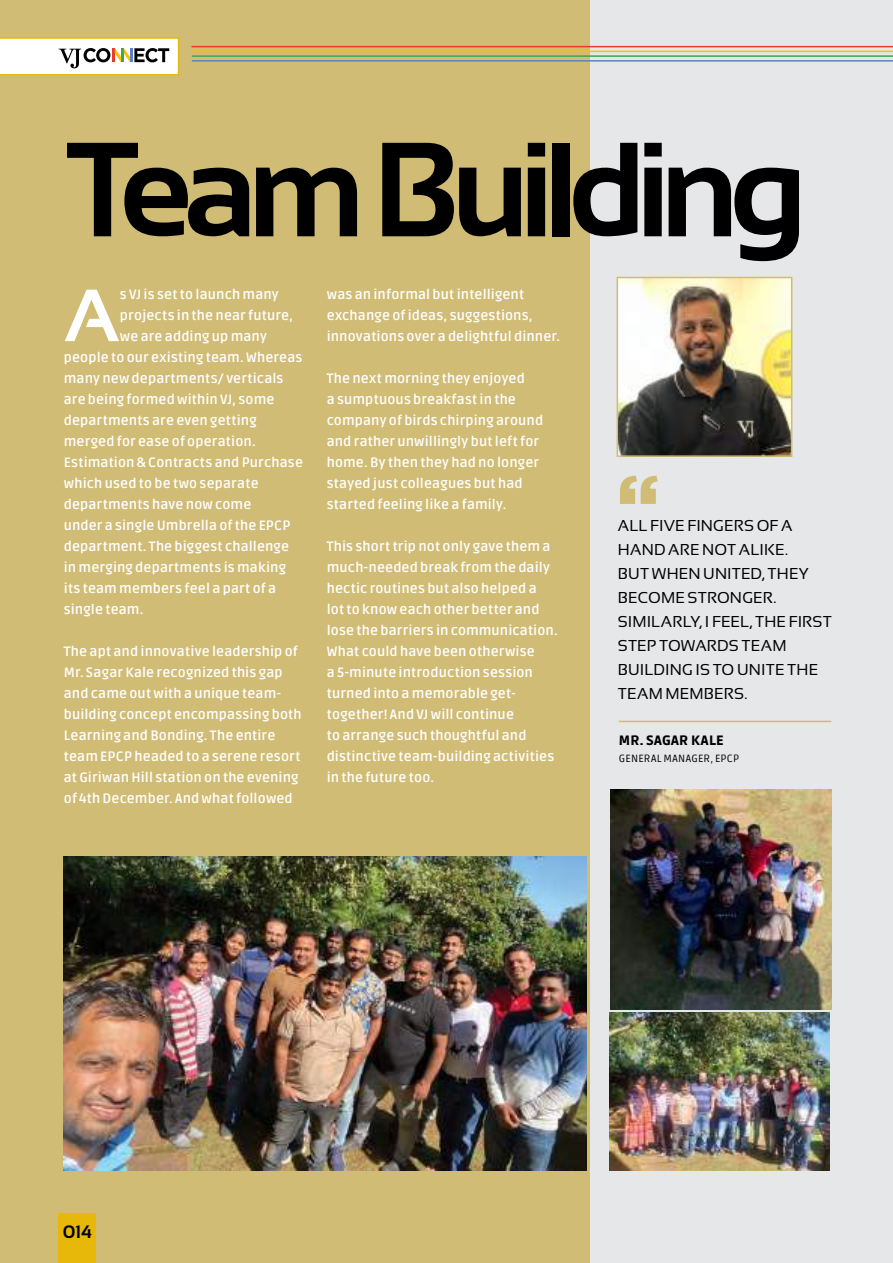
<style>
.page{position:relative;width:893px;height:1263px;background:#fff}
.page>*{position:absolute;margin:0;border:0;box-sizing:border-box;transform-origin:0 0}
.t1{font:700 133.95px "Sansation";letter-spacing:-.07em;color:#000}
.t2{font:900 78px "Gotham";color:#d1bc76}
.t3{font:700 73.65px "Sansation";color:#fff}
.t4{font:700 18px "Sansation";color:#000}
.t5{font:15.75px/24px "Sansation";letter-spacing:.01em;color:#000}
.t6{font:700 13.5px/21px "Ruda";letter-spacing:.01em;color:#fff}
.t7{font:900 13.5px "Ruda";letter-spacing:.025em;color:#000}
.t8{font:10.5px "Ruda";letter-spacing:.02em;color:#000}
</style>
<div class="page">
<div style="left:590px;top:0;width:303px;height:1263px;background:#e6e7e8"></div>
<div style="left:0;top:0;width:590px;height:1263px;background:#d1bc76"></div>
<img style="left:64px;top:856px;width:523px;height:314px">
<img style="left:620px;top:280px;width:169px;height:174px">
<div style="left:617px;top:277px;width:175px;height:180px;border:2px solid #d1bc76"></div>
<hr style="left:619px;top:721px;width:212px;height:1px;background:#d1bc76">
<img style="left:610px;top:789px;width:221px;height:221px">
<img style="left:610px;top:1012px;width:219px;height:158px">
<hr style="left:191px;top:46px;width:702px;height:1px;background:#e53c2e">
<hr style="left:192px;top:51px;width:701px;height:1px;background:#fcc100">
<hr style="left:192px;top:55px;width:701px;height:2px;background:#3fa54c">
<hr style="left:192px;top:60px;width:701px;height:2px;background:#5b82c2">
<div style="left:58px;top:1214px;width:38px;height:49px;background:#e7b809"></div>
<svg style="left:0;top:37px;width:179px;height:39px;background:#e5e0ce"></svg>
<h1 class="t1" style="left:67px;top:115px;width:742px">Team Building</h1>
<h3 class="t3" style="left:64px;top:274px;width:58px">A</h3>
<p class="t6" style="left:120px;top:283px;width:160px">s VJ is set to launch many</p>
<p class="t6" style="left:120px;top:304px;width:175px">projects in the near future,</p>
<p class="t6" style="left:120px;top:325px;width:148px">we are adding up many</p>
<p class="t6" style="left:64px;top:346px;width:240px">people to our existing team. Whereas</p>
<p class="t6" style="left:64px;top:367px;width:221px">many new departments/ verticals</p>
<p class="t6" style="left:64px;top:388px;width:212px">are being formed within VJ, some</p>
<p class="t6" style="left:64px;top:409px;width:194px">departments are even getting</p>
<p class="t6" style="left:64px;top:430px;width:193px">merged for ease of operation.</p>
<p class="t6" style="left:64px;top:451px;width:241px">Estimation &amp; Contracts and Purchase</p>
<p class="t6" style="left:64px;top:472px;width:196px">which used to be two separate</p>
<p class="t6" style="left:64px;top:493px;width:189px">departments have now come</p>
<p class="t6" style="left:64px;top:514px;width:228px">under a single Umbrella of the EPCP</p>
<p class="t6" style="left:64px;top:535px;width:227px">department. The biggest challenge</p>
<p class="t6" style="left:64px;top:556px;width:224px">in merging departments is making</p>
<p class="t6" style="left:64px;top:577px;width:214px">its team members feel a part of a</p>
<p class="t6" style="left:64px;top:598px;width:81px">single team.</p>
<p class="t6" style="left:64px;top:640px;width:239px">The apt and innovative leadership of Mr. Sagar Kale recognized this gap and came out with a unique team&shy;building concept encompassing both Learning and Bonding. The entire team EPCP headed to a serene resort at Giriwan Hill station on the evening of 4th December. And what followed</p>
<p class="t6" style="left:327px;top:283px;width:235px">was an informal but intelligent exchange of ideas, suggestions, innovations over a delightful dinner.</p>
<p class="t6" style="left:327px;top:367px;width:218px">The next morning they enjoyed<br>a sumptuous breakfast in the company of birds chirping around and rather unwillingly but left for home. By then they had no longer stayed just colleagues but had started feeling like a family.</p>
<p class="t6" style="left:327px;top:535px;width:233px">This short trip not only gave them a much-needed break from the daily hectic routines but also helped a<br>lot to know each other better and lose the barriers in communication.<br>What could have been otherwise<br>a 5-minute introduction session turned into a memorable get&shy;together! And VJ will continue<br>to arrange such thoughtful and distinctive team-building activities in the future too.</p>
<h2 class="t2" style="left:617px;top:449px;width:44px">“</h2>
<p class="t5" style="left:618px;top:514px;width:216px">ALL FIVE FINGERS OF A<br>HAND ARE NOT ALIKE.<br>BUT WHEN UNITED, THEY<br>BECOME STRONGER.<br>SIMILARLY, I FEEL, THE FIRST<br>STEP TOWARDS TEAM<br>BUILDING IS TO UNITE THE<br>TEAM MEMBERS.</p>
<p class="t7" style="left:619px;top:731px;width:106px">MR. SAGAR KALE</p>
<p class="t8" style="left:619px;top:751px;width:122px">GENERAL MANAGER, EPCP</p>
<h3 class="t4" style="left:63px;top:1222px;width:31px">014</h3>
</div>
